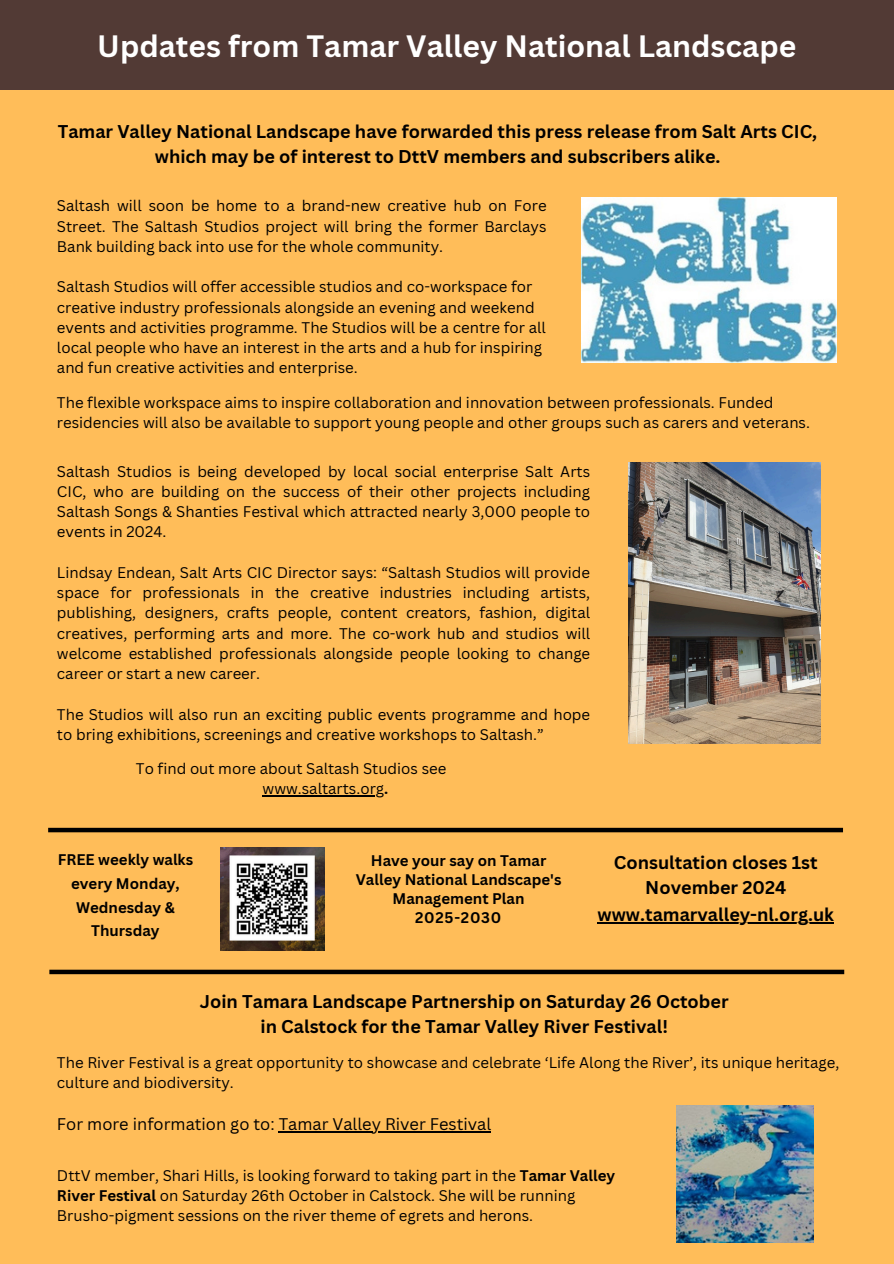
<style>
.page{position:relative;width:894px;height:1264px;background:#fff}
.page>*{position:absolute;margin:0;border:0;box-sizing:border-box;transform-origin:0 0}
.t1{font:700 30px "Canva Sans";color:#fff}
.t2{font:700 18px/24.8px "Canva Sans";color:#000;text-align:center}
.t3{font:16.35px "Canva Sans";color:#000}
.t4{font:15px/20.2px "Canva Sans";color:#000}
.t5{font:700 15px/23.7px "Canva Sans";color:#000;text-align:center}
.s1{font-weight:700}
</style>
<div class="page">
<div style="left:0;top:0;width:893px;height:1263px;background:#ffbd59"></div>
<div style="left:0;top:1px;width:893px;height:89px;background:#523a35"></div>
<img style="left:628px;top:462px;width:192px;height:281px">
<img style="left:581px;top:197px;width:255px;height:165px">
<hr style="left:262px;top:795px;width:122px;height:1px;background:#000">
<div style="left:48px;top:827px;width:794px;height:5px;background:#000"></div>
<hr style="left:279px;top:1131px;width:212px;height:1px;background:#000">
<img style="left:676px;top:1105px;width:137px;height:136px">
<div style="left:49px;top:969px;width:795px;height:5px;background:#000"></div>
<img style="left:220px;top:847px;width:104px;height:103px">
<hr style="left:597px;top:922px;width:236px;height:2px;background:#000">
<h1 class="t1" style="left:97px;top:25px;width:700px">Updates from Tamar Valley National Landscape</h1>
<p class="t2" style="left:58px;top:119px;width:760px">Tamar Valley National Landscape have forwarded this press release from Salt Arts CIC, which may be of interest to DttV members and subscribers alike.</p>
<p class="t4" style="left:57px;top:195px;width:491px;text-align:justify">Saltash will soon be home to a brand-new creative hub on Fore Street. The Saltash Studios project will bring the former Barclays Bank building back into use for the whole community.</p>
<p class="t4" style="left:57px;top:276px;width:490px">Saltash Studios will offer accessible studios and co-workspace for creative industry professionals alongside an evening and weekend events and activities programme. The Studios will be a centre for all local people who have an interest in the arts and a hub for inspiring and fun creative activities and enterprise.</p>
<p class="t4" style="left:57px;top:391px;width:754px">The flexible workspace aims to inspire collaboration and innovation between professionals. Funded residencies will also be available to support young people and other groups such as carers and veterans.</p>
<p class="t4" style="left:57px;top:460px;width:534px;text-align:justify">Saltash Studios is being developed by local social enterprise Salt Arts CIC, who are building on the success of their other projects including Saltash Songs &amp; Shanties Festival which attracted nearly 3,000 people to events in 2024.</p>
<p class="t4" style="left:57px;top:562px;width:534px;text-align:justify">Lindsay Endean, Salt Arts CIC Director says: “Saltash Studios will provide space for professionals in the creative industries including artists, publishing, designers, crafts people, content creators, fashion, digital creatives, performing arts and more. The co-work hub and studios will welcome established professionals alongside people looking to change career or start a new career.</p>
<p class="t4" style="left:57px;top:703px;width:534px">The Studios will also run an exciting public events programme and hope to bring exhibitions, screenings and creative workshops to Saltash.”</p>
<p class="t4" style="left:136px;top:758px;width:312px">To find out more about Saltash Studios see</p>
<h4 class="t4" style="left:262px;top:778px;width:127px">www.saltarts.org<span class="s1">.</span></h4>
<h3 class="t5" style="left:58px;top:847px;width:137px">FREE weekly walks every Monday,<br>Wednesday &amp;<br>Thursday</h3>
<p class="t5" style="left:355px;top:850px;width:207px;line-height:19.2px">Have your say on Tamar<br>Valley National Landscape's<br>Management Plan<br>2025-2030</p>
<p class="t2" style="left:613px;top:849px;width:205px;line-height:25.2px">Consultation closes 1st<br>November 2024</p>
<p class="t2" style="left:597px;top:902px;width:238px">www.tamarvalley-nl.org.uk</p>
<p class="t2" style="left:200px;top:989px;width:530px">Join Tamara Landscape Partnership on Saturday 26 October in Calstock for the Tamar Valley River Festival!</p>
<h4 class="t4" style="left:57px;top:1052px;width:783px">The River Festival is a great opportunity to showcase and celebrate ‘Life Along the River’, its unique heritage, culture and biodiversity.</h4>
<h2 class="t3" style="left:57px;top:1112px;width:435px">For more information go to: Tamar Valley River Festival</h2>
<h2 class="t4" style="left:57px;top:1164px;width:559px">DttV member, Shari Hills, is looking forward to taking part in the <span class="s1">Tamar Valley<br>River Festival</span> on Saturday 26th October in Calstock. She will be running<br>Brusho-pigment sessions on the river theme of egrets and herons.</h2>
</div>
